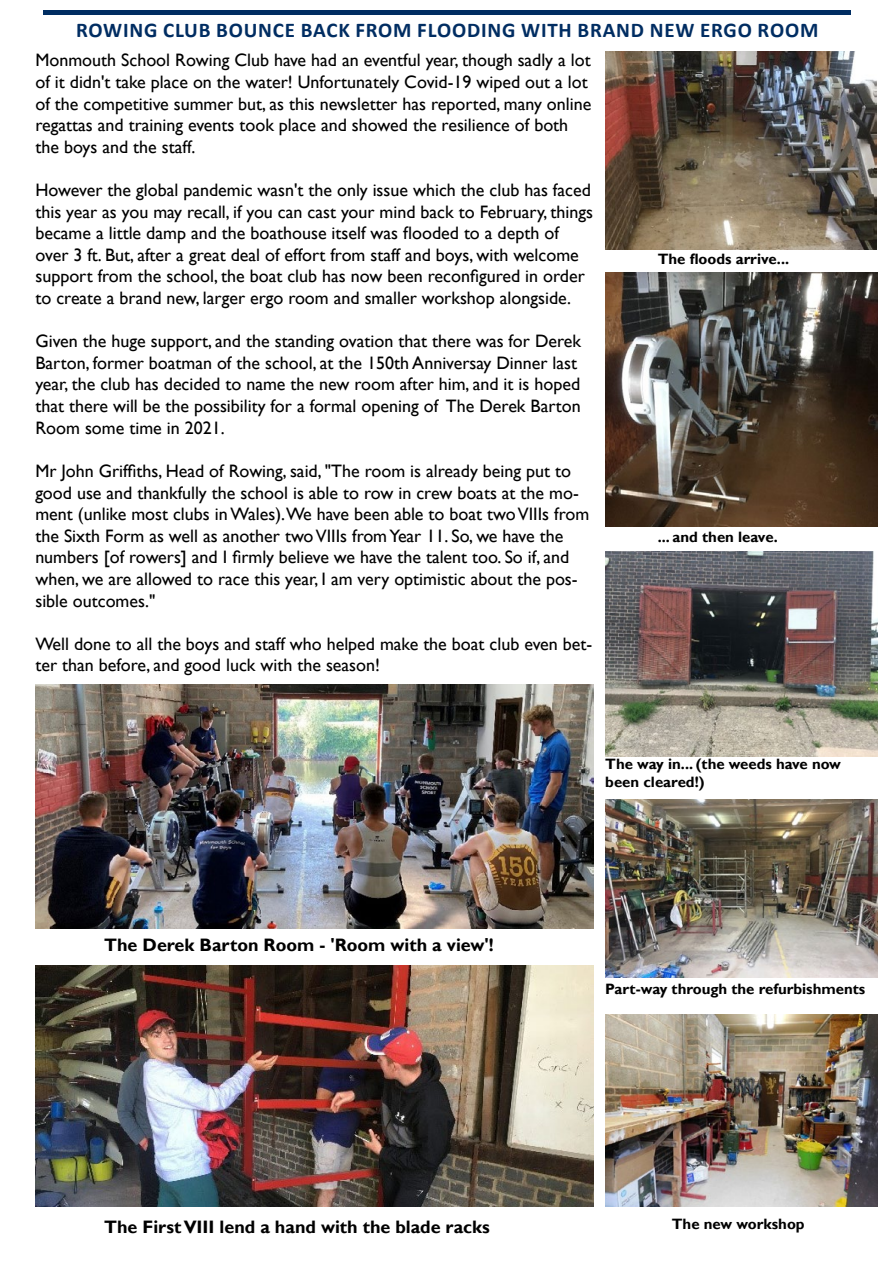
<style>
.page{position:relative;width:893px;height:1263px;background:#fff}
.page>*{position:absolute;margin:0;border:0;box-sizing:border-box;transform-origin:0 0}
.t1{font:700 21px "Calibri";letter-spacing:.04em;color:#002d62}
.t2{font:18px/21.6px "Gill Sans";color:#000}
.t3{font:700 18px "Gill Sans";color:#000}
.t4{font:700 15px/18px "Gill Sans";color:#000}
</style>
<div class="page">
<img style="left:605px;top:52px;width:272px;height:198px">
<div style="left:43px;top:10px;width:808px;height:5px;background:#002d62"></div>
<img style="left:605px;top:273px;width:272px;height:254px">
<img style="left:605px;top:551px;width:272px;height:205px">
<img style="left:35px;top:684px;width:559px;height:244px">
<img style="left:605px;top:799px;width:272px;height:179px">
<img style="left:605px;top:1014px;width:272px;height:192px">
<img style="left:35px;top:965px;width:559px;height:241px">
<p class="t1" style="left:76px;top:15px;width:744px">ROWING CLUB BOUNCE BACK FROM FLOODING WITH BRAND NEW ERGO ROOM</p>
<p class="t2" style="left:35px;top:50px;width:557px">Monmouth School Rowing Club have had an eventful year, though sadly a lot of it didn't take place on the water! Unfortunately Covid-19 wiped out a lot of the competitive summer but, as this newsletter has reported, many online regattas and training events took place and showed the resilience of both the boys and the staff.</p>
<p class="t2" style="left:35px;top:180px;width:559px">However the global pandemic wasn't the only issue which the club has faced this year as you may recall, if you can cast your mind back to February, things became a little damp and the boathouse itself was flooded to a depth of over 3 ft. But, after a great deal of effort from staff and boys, with welcome support from the school, the boat club has now been reconfigured in order to create a brand new, larger ergo room and smaller workshop alongside.</p>
<p class="t2" style="left:35px;top:331px;width:547px">Given the huge support, and the standing ovation that there was for Derek Barton, former boatman of the school, at the 150th Anniversay Dinner last year, the club has decided to name the new room after him, and it is hoped that there will be the possibility for a formal opening of The Derek Barton Room some time in 2021.</p>
<p class="t2" style="left:35px;top:460px;width:555px">Mr John Griffiths, Head of Rowing, said, "The room is already being put to good use and thankfully the school is able to row in crew boats at the mo&shy;ment (unlike most clubs in Wales).We have been able to boat two VIIIs from the Sixth Form as well as another two VIIIs from Year 11. So, we have the numbers [of rowers] and I firmly believe we have the talent too. So if, and when, we are allowed to race this year, I am very optimistic about the pos&shy;sible outcomes."</p>
<p class="t2" style="left:35px;top:633px;width:558px">Well done to all the boys and staff who helped make the boat club even bet&shy;ter than before, and good luck with the season!</p>
<p class="t4" style="left:658px;top:250px;width:133px">The floods arrive...</p>
<p class="t4" style="left:658px;top:528px;width:122px">... and then leave.</p>
<p class="t4" style="left:605px;top:756px;width:237px">The way in... (the weeds have now been cleared!)</p>
<p class="t3" style="left:104px;top:934px;width:391px">The Derek Barton Room - 'Room with a view'!</p>
<p class="t4" style="left:605px;top:980px;width:262px">Part-way through the refurbishments</p>
<p class="t3" style="left:104px;top:1216px;width:387px">The First VIII lend a hand with the blade racks</p>
<p class="t4" style="left:672px;top:1215px;width:134px">The new workshop</p>
</div>
